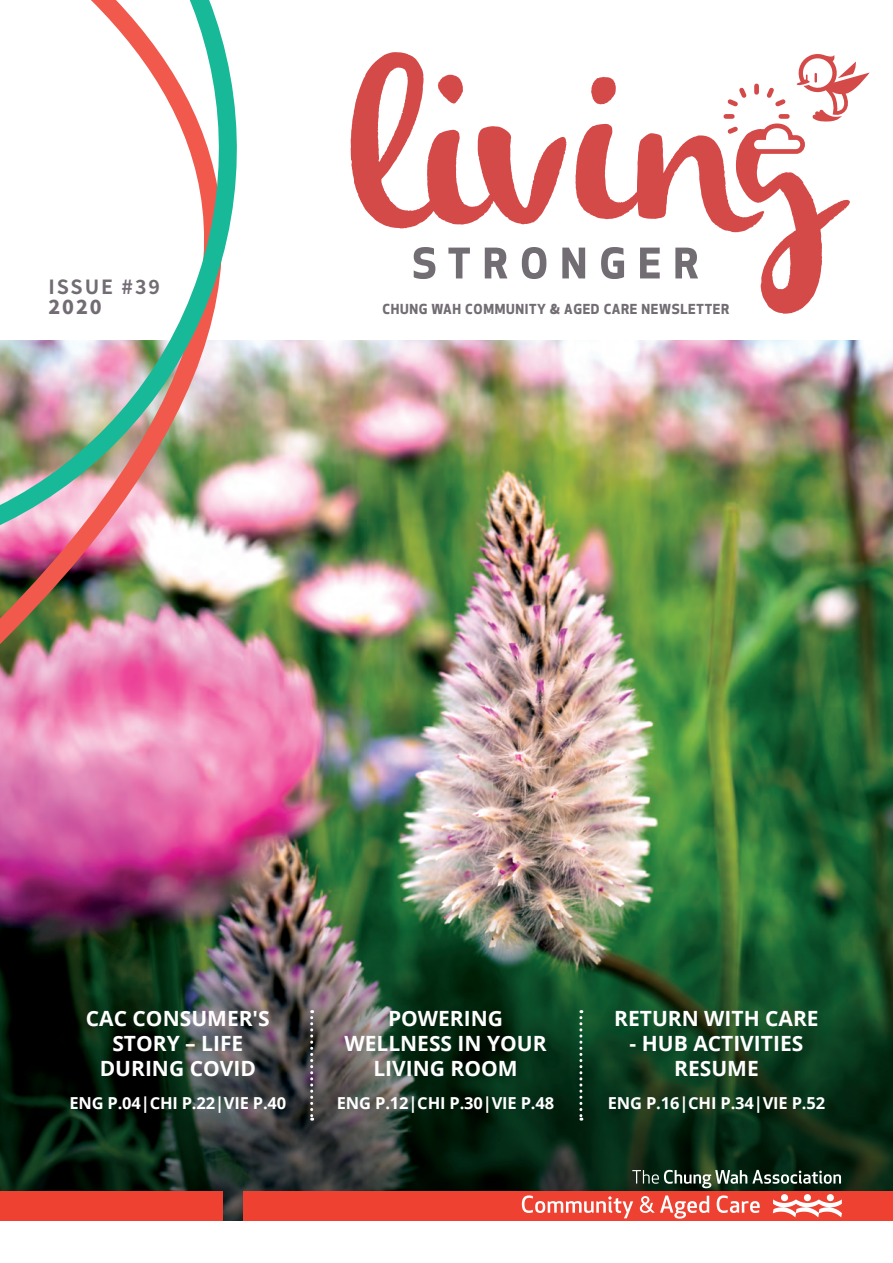
<style>
.page{position:relative;width:893px;height:1263px;background:#fff}
.page>*{position:absolute;margin:0;border:0;box-sizing:border-box;transform-origin:0 0}
.t1{font:700 21px/25.2px "Open Sans";color:#fff;text-align:center}
.t2{font:700 19.5px "Source Han Sans CN";letter-spacing:.1em;color:#726c73}
.t3{font:800 19.5px "Source Han Sans CN";color:#726c73}
.t4{font:700 16.5px "Open Sans";letter-spacing:-.01em;color:#fff}
.t5{font:700 13.5px "Apex New";letter-spacing:.05em;color:#726c73}
</style>
<div class="page">
<img style="left:392px;top:340px;width:501px;height:124px">
<img style="left:0;top:464px;width:893px;height:756px">
<svg style="left:310px;top:1010px;width:3px;height:110px"></svg>
<svg style="left:579px;top:1010px;width:3px;height:110px"></svg>
<img style="left:0;top:138px;width:392px;height:578px">
<img style="left:0;top:0;width:278px;height:607px">
<svg style="left:351px;top:52px;width:499px;height:262px"></svg>
<svg style="left:414px;top:247px;width:284px;height:32px"></svg>
<svg style="left:724px;top:54px;width:146px;height:102px"></svg>
<div style="left:243px;top:1191px;width:650px;height:29px;background:#ee4131"></div>
<div style="left:0;top:1191px;width:223px;height:29px;background:#ee4131"></div>
<svg style="left:632px;top:1170px;width:209px;height:18px;background:#465a4c"></svg>
<svg style="left:522px;top:1195px;width:238px;height:23px"></svg>
<svg style="left:773px;top:1194px;width:69px;height:23px"></svg>
<p class="t2" style="left:48px;top:276px;width:113px">ISSUE #39</p>
<p class="t3" style="left:48px;top:296px;width:55px">2020</p>
<p class="t5" style="left:383px;top:299px;width:348px">CHUNG WAH COMMUNITY &amp; AGED CARE NEWSLETTER</p>
<p class="t1" style="left:86px;top:1005px;width:185px">CAC CONSUMER'S<br>STORY – LIFE<br>DURING COVID</p>
<p class="t4" style="left:69px;top:1091px;width:218px">ENG P.04|CHI P.22|VIE P.40</p>
<p class="t1" style="left:344px;top:1005px;width:204px">POWERING<br>WELLNESS IN YOUR<br>LIVING ROOM</p>
<p class="t4" style="left:337px;top:1091px;width:219px">ENG P.12|CHI P.30|VIE P.48</p>
<p class="t1" style="left:614px;top:1005px;width:206px">RETURN WITH CARE</p>
<p class="t1" style="left:630px;top:1030px;width:175px">- HUB ACTIVITIES<br>RESUME</p>
<p class="t4" style="left:608px;top:1091px;width:219px">ENG P.16|CHI P.34|VIE P.52</p>
</div>
